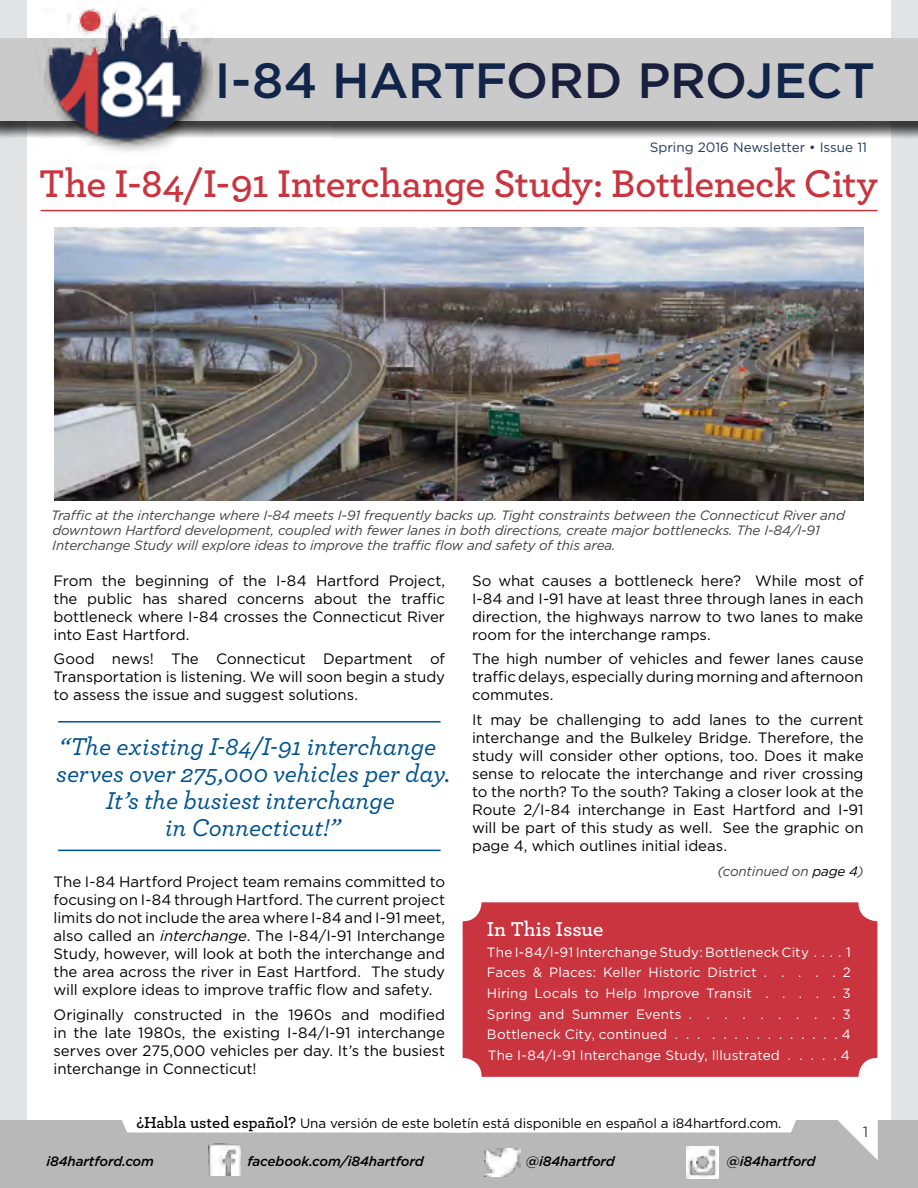
<style>
.page{position:relative;width:918px;height:1188px;background:#e1e3e4}
.page>*{position:absolute;margin:0;border:0;box-sizing:border-box;transform-origin:0 0}
.t1{font:500 49.5px "Gotham";letter-spacing:-.01em;color:#11254b}
.Header_1{font:600 40.5px "Archer";letter-spacing:-.02em;color:#c9343e}
.t2{font:italic 500 25.5px/27px "Archer";letter-spacing:-.005em;color:#00528e;text-align:center}
.TOC_Header{font:600 21px "Archer";color:#fff}
.Body{font:15px/18px "Gotham";letter-spacing:-.005em;color:#000;text-align:justify}
.t3{font:15px "Gotham";color:#414141}
.Caption_-_grey{font:italic 13.5px/15px "Gotham";letter-spacing:-.01em;color:#414141}
.TOC_Contents{font:13.5px/20.7px "Gotham";letter-spacing:.01em;color:#fff;text-align:justify}
.Habla_Espanol{font:13.5px "Gotham";letter-spacing:-.01em;color:#000}
.Web_Invite{font:italic 500 13.5px "Gotham";letter-spacing:-.01em;color:#000}
.t4{font:13.5px "Gotham";color:#24385d}
.Body-2{font:italic 13.5px "Gotham";letter-spacing:-.01em;color:#414141}
.s1{color:#1a1f3d}
.s2{font-style:italic}
.s3{color:#000}
.s4{font-family:"Archer";font-weight:600;font-size:16.5px}
</style>
<div class="page">
<div style="left:27px;top:0;width:864px;height:1121px;background:#fff"></div>
<div style="left:0;top:1120px;width:918px;height:68px;background:#b8b8b8"></div>
<svg style="left:838px;top:1120px;width:40px;height:40px"></svg>
<hr style="left:40px;top:210px;width:838px;height:1px;background:#c9343e">
<div style="left:0;top:41px;width:918px;height:99px;background:#000;opacity:.75"></div>
<div style="left:0;top:39px;width:918px;height:82px;background:#cacaca"></div>
<img style="left:36px;top:8px;width:177px;height:144px">
<div style="left:122px;top:1120px;width:674px;height:12px;background:#fff"></div>
<hr style="left:58px;top:721px;width:383px;height:2px;background:#00528e">
<hr style="left:58px;top:850px;width:383px;height:1px;background:#00528e">
<img style="left:54px;top:228px;width:810px;height:272px">
<div style="left:463px;top:902px;width:414px;height:175px;background:#c9343e;border-radius:19px"></div>
<img style="left:208px;top:1143px;width:33px;height:33px">
<img style="left:485px;top:1148px;width:35px;height:29px">
<img style="left:687px;top:1146px;width:32px;height:32px">
<h1 class="t1" style="left:215px;top:48px;width:662px">I-84 HARTF<span class="s1">ORD PRO</span>JECT</h1>
<p class="t4" style="left:650px;top:139px;width:219px">Spring 2016 Newsletter • Issue 11</p>
<p class="Header_1" style="left:39px;top:153px;width:840px">The I-84/I-91 Interchange Study: Bottleneck City</p>
<p class="Caption_-_grey" style="left:51px;top:508px;width:795px">Traffic at the interchange where I-84 meets I-91 frequently backs up. Tight constraints between the Connecticut River and downtown Hartford development, coupled with fewer lanes in both directions, create major bottlenecks. The I-84/I-91<br>Interchange Study will explore ideas to improve the traffic flow and safety of this area.</p>
<p class="Body" style="left:54px;top:571px;width:393px">From the beginning of the I-84 Hartford Project, the public has shared concerns about the traffic bottleneck where I-84 crosses the Connecticut River into East Hartford.</p>
<p class="Body" style="left:54px;top:650px;width:393px">Good news! The Connecticut Department of Transportation is listening. We will soon begin a study to assess the issue and suggest solutions.</p>
<h3 class="t2" style="left:56px;top:731px;width:395px">“The existing I-84/I-91 interchange serves over 275,000 vehicles per day.<br>It’s the busiest interchange<br>in Connecticut!”</h3>
<p class="Body" style="left:54px;top:873px;width:393px">The I-84 Hartford Project team remains committed to focusing on I-84 through Hartford. The current project limits do not include the area where I-84 and I-91 meet, also called an <span class="s2">interchange</span>. The I-84/I-91 Interchange Study, however, will look at both the interchange and the area across the river in East Hartford. The study will explore ideas to improve traffic flow and safety.</p>
<p class="Body" style="left:54px;top:1005px;width:393px">Originally constructed in the 1960s and modified in the late 1980s, the existing I-84/I-91 interchange serves over 275,000 vehicles per day. It’s the busiest interchange in Connecticut!</p>
<p class="Body" style="left:472px;top:571px;width:393px">So what causes a bottleneck here? While most of I-84 and I-91 have at least three through lanes in each direction, the highways narrow to two lanes to make room for the interchange ramps.</p>
<p class="Body" style="left:472px;top:650px;width:393px">The high number of vehicles and fewer lanes cause traffic delays, especially during morning and afternoon commutes.</p>
<p class="Body" style="left:472px;top:711px;width:393px">It may be challenging to add lanes to the current interchange and the Bulkeley Bridge. Therefore, the study will consider other options, too. Does it make sense to relocate the interchange and river crossing to the north? To the south? Taking a closer look at the Route 2/I-84 interchange in East Hartford and I-91 will be part of this study as well. See the graphic on page 4, which outlines initial ideas.</p>
<p class="Body-2" style="left:717px;top:863px;width:148px">(continued on <span class="s3">page 4</span>)</p>
<p class="TOC_Header" style="left:487px;top:913px;width:118px">In This Issue</p>
<p class="TOC_Contents" style="left:487px;top:941px;width:365px">The I-84/I-91 Interchange Study: Bottleneck City . . . . 1<br>Faces &amp; Places: Keller Historic District . . . . . 2<br>Hiring Locals to Help Improve Transit . . . . . 3<br>Spring and Summer Events . . . . . . . . . 3<br>Bottleneck City, continued . . . . . . . . . . . . . . . 4</p>
<p class="TOC_Contents" style="left:488px;top:1044px;width:364px">The I-84/I-91 Interchange Study, Illustrated . . . . . 4</p>
<p class="Habla_Espanol" style="left:136px;top:1115px;width:647px"><span class="s4">¿Habla usted español?</span> Una versión de este boletín está disponible en español a i84hartford.com.</p>
<p class="Web_Invite" style="left:46px;top:1153px;width:109px">i84hartford.com</p>
<p class="Web_Invite" style="left:248px;top:1153px;width:178px">facebook.com/i84hartford</p>
<p class="Web_Invite" style="left:526px;top:1153px;width:91px">@i84hartford</p>
<p class="Web_Invite" style="left:727px;top:1153px;width:91px">@i84hartford</p>
<p class="t3" style="left:863px;top:1122px;width:7px">1</p>
</div>
